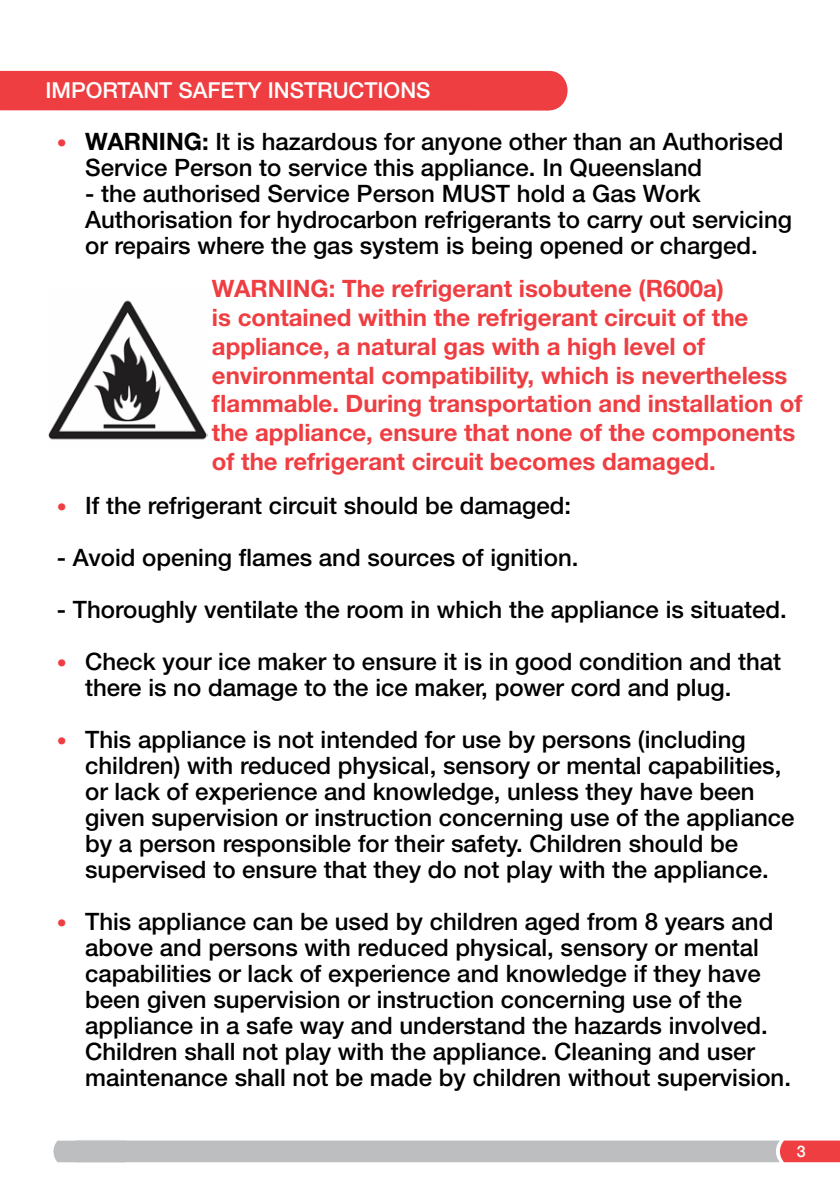
<style>
.page{position:relative;width:840px;height:1191px;background:#fff}
.page>*{position:absolute;margin:0;border:0;box-sizing:border-box;transform-origin:0 0}
.t1{font:500 24px/26px "Helvetica Neue LT Std";color:#000}
.t2{font:700 24px/28.8px "Helvetica Neue LT Std";color:#ef3e42}
.t3{font:500 22px "Helvetica Neue LT Std";color:#fff}
.t4{font:500 16px "Helvetica Neue LT Std";color:#fff}
.s1{font-weight:700;font-size:20px;color:#ef3e42}
.s2{font-weight:700}
</style>
<div class="page">
<svg style="left:53px;top:1140px;width:786px;height:22px;background:#c1b6b9"></svg>
<img style="left:48px;top:300px;width:159px;height:140px">
<div style="left:0;top:71px;width:567px;height:40px;background:#ef3e42"></div>
<p class="t3" style="left:45px;top:77px;width:386px">IMPORTANT SAFETY INSTRUCTIONS</p>
<p class="t1" style="left:85px;top:128px;width:699px;text-indent:-28px"><span class="s1">•</span> <span class="s2">WARNING:</span> It is hazardous for anyone other than an Authorised<br>Service Person to service this appliance. In Queensland</p>
<p class="t1" style="left:85px;top:180px;width:708px">- the authorised Service Person MUST hold a Gas Work<br>Authorisation for hydrocarbon refrigerants to carry out servicing or repairs where the gas system is being opened or charged.</p>
<p class="t2" style="left:212px;top:274px;width:591px">WARNING: The refrigerant isobutene (R600a)<br>is contained within the refrigerant circuit of the appliance, a natural gas with a high level of environmental compatibility, which is nevertheless flammable. During transportation and installation of the appliance, ensure that none of the components of the refrigerant circuit becomes damaged.</p>
<p class="t1" style="left:57px;top:492px;width:515px"><span class="s1">•</span> If the refrigerant circuit should be damaged:</p>
<p class="t1" style="left:57px;top:544px;width:523px">- Avoid opening flames and sources of ignition.</p>
<p class="t1" style="left:57px;top:596px;width:731px">- Thoroughly ventilate the room in which the appliance is situated.</p>
<p class="t1" style="left:85px;top:648px;width:697px;text-indent:-28px"><span class="s1">•</span> Check your ice maker to ensure it is in good condition and that there is no damage to the ice maker, power cord and plug.</p>
<p class="t1" style="left:85px;top:726px;width:710px;text-indent:-28px"><span class="s1">•</span> This appliance is not intended for use by persons (including children) with reduced physical, sensory or mental capabilities, or lack of experience and knowledge, unless they have been given supervision or instruction concerning use of the appliance by a person responsible for their safety. Children should be supervised to ensure that they do not play with the appliance.</p>
<p class="t1" style="left:85px;top:908px;width:707px;text-indent:-28px"><span class="s1">•</span> This appliance can be used by children aged from 8 years and above and persons with reduced physical, sensory or mental capabilities or lack of experience and knowledge if they have been given supervision or instruction concerning use of the appliance in a safe way and understand the hazards involved.<br>Children shall not play with the appliance. Cleaning and user maintenance shall not be made by children without supervision.</p>
<p class="t4" style="left:796px;top:1141px;width:10px">3</p>
</div>
